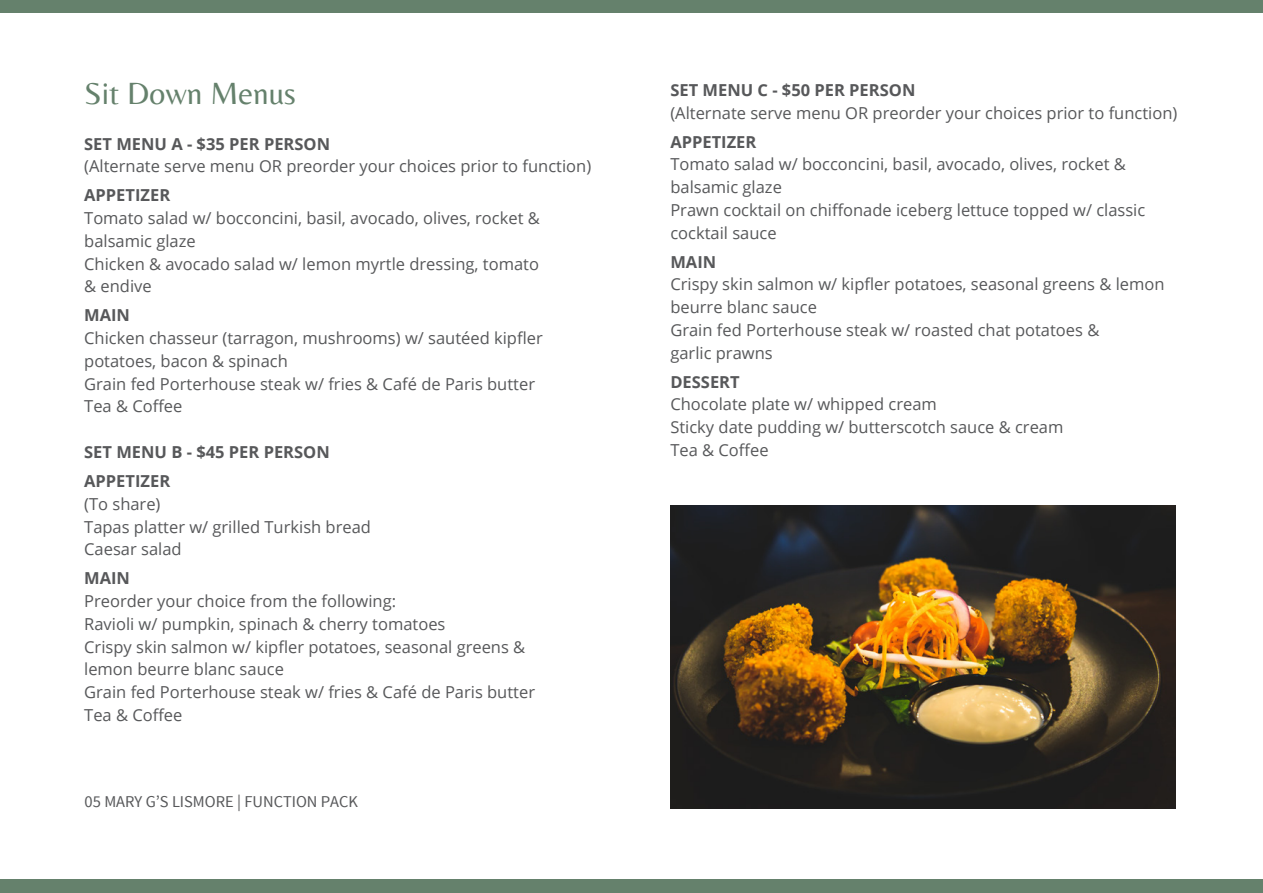
<style>
.page{position:relative;width:1263px;height:893px;background:#fff}
.page>*{position:absolute;margin:0;border:0;box-sizing:border-box;transform-origin:0 0}
.t1{font:31.5px "Belleza";color:#65816c}
.t2{font:16.5px/22.8px "Open Sans";color:#57585a}
.t3{font:700 16.5px/28.8px "Open Sans";color:#57585a}
.t4{font:16.5px "Source Sans Pro";color:#57585a}
</style>
<div class="page">
<div style="left:0;top:0;width:1263px;height:13px;background:#65816c"></div>
<div style="left:0;top:879px;width:1263px;height:14px;background:#65816c"></div>
<img style="left:670px;top:505px;width:505px;height:303px">
<h1 class="t1" style="left:84px;top:67px;width:213px">Sit Down Menus</h1>
<p class="t3" style="left:84px;top:129px;width:247px">SET MENU A - $35 PER PERSON</p>
<p class="t2" style="left:84px;top:155px;width:508px">(Alternate serve menu OR preorder your choices prior to function)</p>
<p class="t3" style="left:84px;top:180px;width:88px">APPETIZER</p>
<p class="t2" style="left:84px;top:206px;width:457px">Tomato salad w/ bocconcini, basil, avocado, olives, rocket &amp; balsamic glaze<br>Chicken &amp; avocado salad w/ lemon myrtle dressing, tomato &amp; endive</p>
<p class="t3" style="left:84px;top:300px;width:47px">MAIN</p>
<p class="t2" style="left:84px;top:326px;width:460px">Chicken chasseur (tarragon, mushrooms) w/ sautéed kipfler potatoes, bacon &amp; spinach<br>Grain fed Porterhouse steak w/ fries &amp; Café de Paris butter Tea &amp; Coffee</p>
<p class="t3" style="left:84px;top:437px;width:247px">SET MENU B - $45 PER PERSON<br>APPETIZER</p>
<p class="t2" style="left:84px;top:492px;width:288px">(To share)<br>Tapas platter w/ grilled Turkish bread<br>Caesar salad</p>
<p class="t3" style="left:84px;top:563px;width:47px">MAIN</p>
<p class="t2" style="left:84px;top:589px;width:452px">Preorder your choice from the following:<br>Ravioli w/ pumpkin, spinach &amp; cherry tomatoes<br>Crispy skin salmon w/ kipfler potatoes, seasonal greens &amp; lemon beurre blanc sauce<br>Grain fed Porterhouse steak w/ fries &amp; Café de Paris butter Tea &amp; Coffee</p>
<p class="t4" style="left:85px;top:791px;width:275px">05 MARY G’S LISMORE | FUNCTION PACK</p>
<p class="t3" style="left:670px;top:75px;width:247px">SET MENU C - $50 PER PERSON</p>
<p class="t2" style="left:670px;top:101px;width:508px">(Alternate serve menu OR preorder your choices prior to function)</p>
<p class="t3" style="left:670px;top:127px;width:88px">APPETIZER</p>
<p class="t2" style="left:670px;top:153px;width:476px">Tomato salad w/ bocconcini, basil, avocado, olives, rocket &amp; balsamic glaze<br>Prawn cocktail on chiffonade iceberg lettuce topped w/ classic cocktail sauce</p>
<p class="t3" style="left:670px;top:247px;width:47px">MAIN</p>
<p class="t2" style="left:670px;top:273px;width:496px">Crispy skin salmon w/ kipfler potatoes, seasonal greens &amp; lemon beurre blanc sauce<br>Grain fed Porterhouse steak w/ roasted chat potatoes &amp;<br>garlic prawns</p>
<p class="t3" style="left:670px;top:367px;width:71px">DESSERT</p>
<p class="t2" style="left:670px;top:393px;width:395px">Chocolate plate w/ whipped cream<br>Sticky date pudding w/ butterscotch sauce &amp; cream<br>Tea &amp; Coffee</p>
</div>
